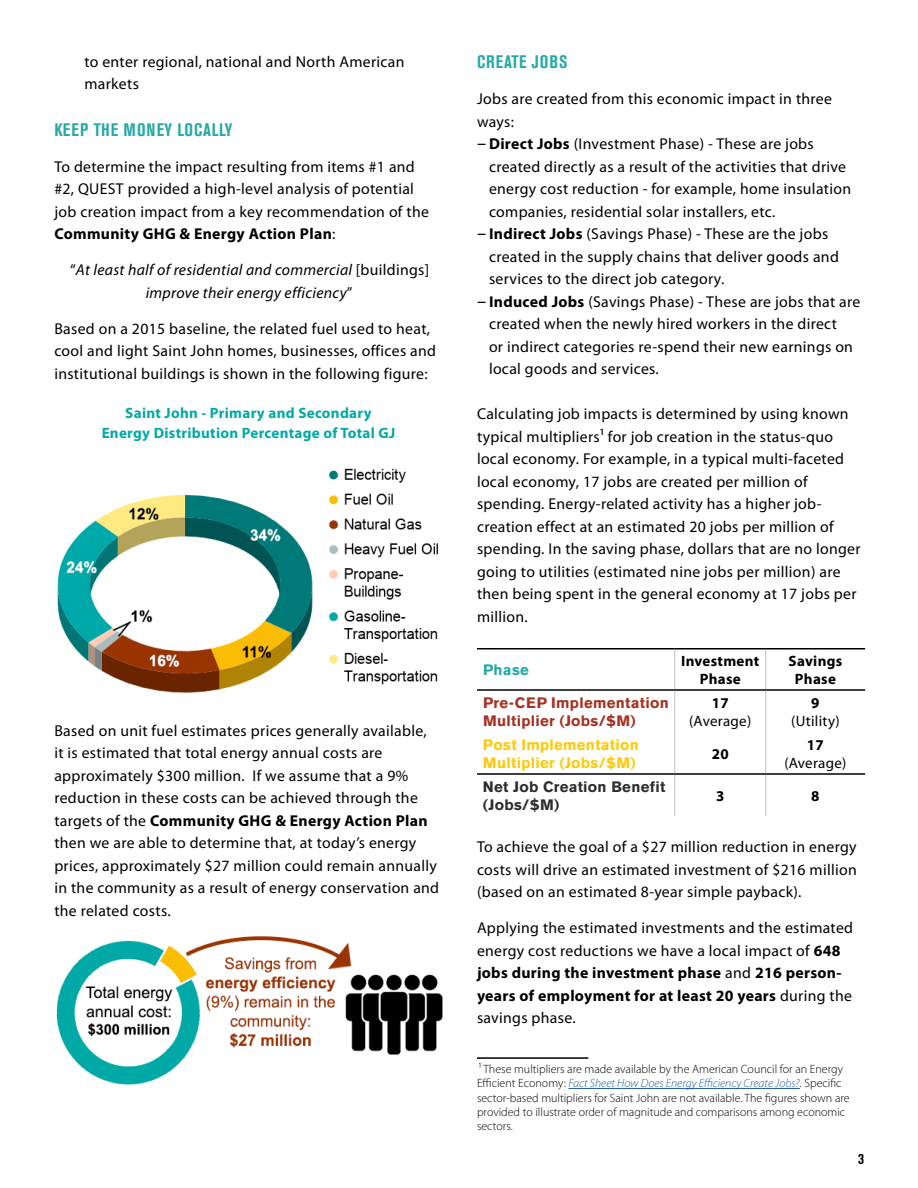
<style>
.page{position:relative;width:918px;height:1188px;background:#fff}
.page>*{position:absolute;margin:0;border:0;box-sizing:border-box;transform-origin:0 0}
.t1{font:700 condensed 18px "Akzidenz Grotesk BE";letter-spacing:.045em;color:#27a9a6}
.t2{font:15.75px/22.5px "Myriad Pro";letter-spacing:.02em;color:#000}
.t3{font:italic 15.75px/22.5px "Myriad Pro";letter-spacing:.02em;color:#000;text-align:center}
.t4{font:700 15px/19.5px "Myriad Pro";letter-spacing:.02em;color:#00a9a6;text-align:center}
.t5{font:700 15px/18px "Akzidenz Grotesk BE";letter-spacing:.02em;color:#a73121}
.t6{font:700 15px/18px "Akzidenz Grotesk BE";letter-spacing:.02em;color:#ffc907}
.t7{font:700 15px/18px "Myriad Pro";letter-spacing:.02em;color:#000;text-align:center}
.t8{font:700 15px/18px "Akzidenz Grotesk BE";letter-spacing:.02em;color:#2e2e2f}
.t9{font:15px "Myriad Pro";letter-spacing:.02em;color:#000}
.t10{font:700 15px "Akzidenz Grotesk BE";letter-spacing:.02em;color:#27a9a6}
.t11{font:700 condensed 15px "Akzidenz Grotesk BE";color:#000}
.t12{font:300 12px/14.4px "Myriad Pro";color:#000}
.s1{font-weight:700}
.s2{font-style:normal}
.s3{font-family:"Akzidenz Grotesk BE"}
.s4{font-style:italic;color:#215e9e}
.s5{font-style:italic}
</style>
<div class="page">
<img style="left:56px;top:936px;width:386px;height:149px">
<hr style="left:477px;top:1057px;width:111px;height:2px;background:#000">
<hr style="left:568px;top:1088px;width:232px;height:1px;background:#215e9e">
<hr style="left:674px;top:650px;width:1px;height:39px;background:#bcbec0">
<hr style="left:766px;top:650px;width:1px;height:39px;background:#bcbec0">
<hr style="left:674px;top:691px;width:1px;height:41px;background:#bcbec0">
<hr style="left:766px;top:691px;width:1px;height:41px;background:#bcbec0">
<hr style="left:674px;top:732px;width:1px;height:41px;background:#bcbec0">
<hr style="left:766px;top:732px;width:1px;height:41px;background:#bcbec0">
<hr style="left:674px;top:775px;width:1px;height:41px;background:#bcbec0">
<hr style="left:766px;top:775px;width:1px;height:41px;background:#bcbec0">
<hr style="left:477px;top:648px;width:198px;height:2px;background:#000">
<hr style="left:675px;top:648px;width:91px;height:2px;background:#000">
<hr style="left:766px;top:648px;width:99px;height:2px;background:#000">
<hr style="left:477px;top:689px;width:198px;height:2px;background:#000">
<hr style="left:675px;top:689px;width:91px;height:2px;background:#000">
<hr style="left:766px;top:689px;width:99px;height:2px;background:#000">
<hr style="left:477px;top:773px;width:198px;height:2px;background:#000">
<hr style="left:675px;top:773px;width:91px;height:2px;background:#000">
<hr style="left:766px;top:773px;width:99px;height:2px;background:#000">
<img style="left:57px;top:468px;width:381px;height:225px">
<p class="t2" style="left:84px;top:50px;width:322px">to enter regional, national and North American markets</p>
<p class="t1" style="left:54px;top:119px;width:180px">KEEP THE MONEY LOCALLY</p>
<p class="t2" style="left:54px;top:155px;width:376px">To determine the impact resulting from items #1 and #2, QUEST provided a high-level analysis of potential job creation impact from a key recommendation of the <span class="s1">Community GHG &amp; Energy Action Plan</span>:</p>
<p class="t3" style="left:70px;top:258px;width:361px"><span class="s2">“</span>At least half of residential and commercial <span class="s2">[buildings] </span>improve their energy efficiency<span class="s2">”</span></p>
<p class="t2" style="left:54px;top:317px;width:383px">Based on a 2015 baseline, the related fuel used to heat, cool and light Saint John homes, businesses, offices and institutional buildings is shown in the following figure:</p>
<p class="t4" style="left:102px;top:403px;width:295px">Saint John - Primary and Secondary<br>Energy Distribution Percentage of Total GJ</p>
<p class="t2" style="left:54px;top:719px;width:386px">Based on unit fuel estimates prices generally available, it is estimated that total energy annual costs are approximately $300 million. If we assume that a 9% reduction in these costs can be achieved through the targets of the <span class="s1">Community GHG &amp; Energy Action Plan </span>then we are able to determine that, at today’s energy prices, approximately $27 million could remain annually in the community as a result of energy conservation and the related costs.</p>
<p class="t1" style="left:477px;top:52px;width:92px">CREATE JOBS</p>
<p class="t2" style="left:477px;top:87px;width:356px">Jobs are created from this economic impact in three ways:</p>
<p class="t2" style="left:489px;top:133px;width:364px;text-indent:-12px"><span class="s3">–</span> <span class="s1">Direct Jobs</span> (Investment Phase) - These are jobs created directly as a result of the activities that drive energy cost reduction - for example, home insulation companies, residential solar installers, etc.</p>
<p class="t2" style="left:489px;top:223px;width:351px;text-indent:-12px"><span class="s3">–</span> <span class="s1">Indirect Jobs</span> (Savings Phase) - These are the jobs created in the supply chains that deliver goods and services to the direct job category.</p>
<p class="t2" style="left:489px;top:290px;width:373px;text-indent:-12px"><span class="s3">–</span> <span class="s1">Induced Jobs</span> (Savings Phase) - These are jobs that are created when the newly hired workers in the direct<br>or indirect categories re-spend their new earnings on local goods and services.</p>
<p class="t2" style="left:477px;top:403px;width:385px">Calculating job impacts is determined by using known typical multipliers¹ for job creation in the status-quo local economy. For example, in a typical multi-faceted local economy, 17 jobs are created per million of spending. Energy-related activity has a higher job&shy;creation effect at an estimated 20 jobs per million of spending. In the saving phase, dollars that are no longer going to utilities (estimated nine jobs per million) are then being spent in the general economy at 17 jobs per million.</p>
<p class="t10" style="left:483px;top:661px;width:47px">Phase</p>
<p class="t7" style="left:681px;top:651px;width:80px">Investment<br>Phase</p>
<p class="t7" style="left:789px;top:651px;width:55px">Savings<br>Phase</p>
<p class="t5" style="left:483px;top:694px;width:187px">Pre-CEP Implementation<br>Multiplier (Jobs/$M)</p>
<p class="t7" style="left:712px;top:693px;width:18px">17</p>
<p class="t7" style="left:811px;top:693px;width:10px">9</p>
<p class="t9" style="left:791px;top:711px;width:50px">(Utility)</p>
<p class="t9" style="left:689px;top:711px;width:64px">(Average)</p>
<p class="t6" style="left:483px;top:736px;width:157px">Post Implementation<br>Multiplier (Jobs/$M)</p>
<p class="t7" style="left:712px;top:744px;width:18px">20</p>
<p class="t7" style="left:807px;top:735px;width:18px">17</p>
<p class="t9" style="left:784px;top:753px;width:64px">(Average)</p>
<p class="t8" style="left:483px;top:778px;width:184px">Net Job Creation Benefit (Jobs/$M)</p>
<p class="t7" style="left:716px;top:786px;width:10px">3</p>
<p class="t7" style="left:811px;top:786px;width:10px">8</p>
<p class="t2" style="left:477px;top:835px;width:381px;text-align:justify">To achieve the goal of a $27 million reduction in energy costs will drive an estimated investment of $216 million (based on an estimated 8-year simple payback).</p>
<p class="t2" style="left:477px;top:916px;width:378px">Applying the estimated investments and the estimated energy cost reductions we have a local impact of <span class="s1">648 jobs during the investment phase</span> and <span class="s1">216 person&shy;years of employment for at least 20 years</span> during the savings phase.</p>
<p class="t12" style="left:477px;top:1062px;width:374px">¹ These multipliers are made available by the American Council for an Energy Efficient Economy: <span class="s4">Fact Sheet How Does Energy Efficiency Create Jobs?</span><span class="s5">.</span> Specific sector-based multipliers for Saint John are not available. The figures shown are provided to illustrate order of magnitude and comparisons among economic sectors.</p>
<p class="t11" style="left:858px;top:1150px;width:7px">3</p>
</div>
